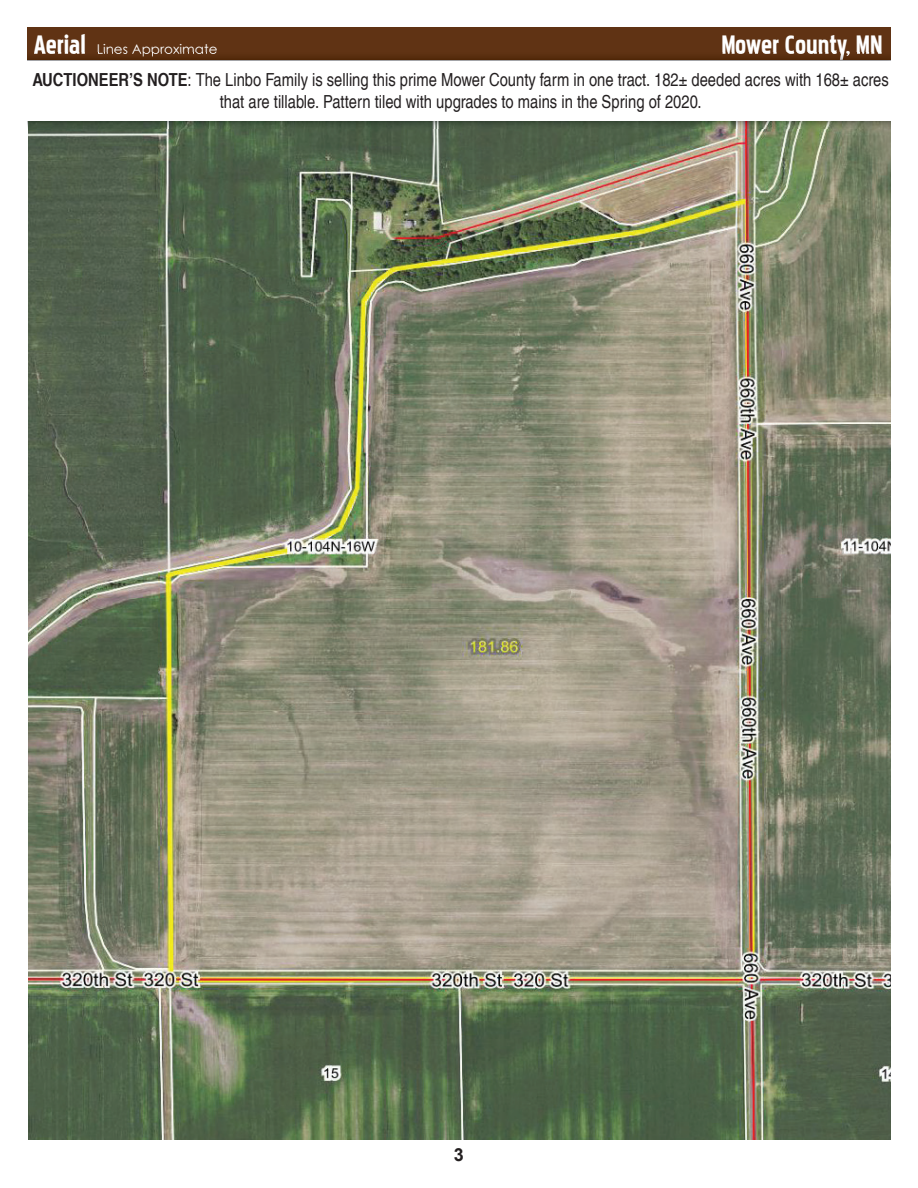
<style>
.page{position:relative;width:918px;height:1188px;background:#fff}
.page>*{position:absolute;margin:0;border:0;box-sizing:border-box;transform-origin:0 0}
.t1{font:33px "Pakenham";color:#fff}
.t2{font:condensed 18px/21.6px "Helvetica LT Pro";color:#231f20;text-align:center}
.t3{font:700 18px "Arial";color:#231f20}
.t4{font:13.5px "Century Gothic";color:#fff}
.s1{font-weight:700}
</style>
<div class="page">
<div style="left:27px;top:27px;width:864px;height:28px;background:#603314"></div>
<img style="left:29px;top:129px;width:862px;height:1011px">
<img style="left:27px;top:60px;width:864px;height:69px">
<img style="left:27px;top:55px;width:864px;height:5px">
<img style="left:34px;top:52px;width:51px;height:2px">
<img style="left:98px;top:52px;width:119px;height:4px">
<img style="left:217px;top:52px;width:665px;height:8px">
<div style="left:23px;top:61px;width:871px;height:60px;background:#fff"></div>
<h1 class="t1" style="left:34px;top:30px;width:54px">Aerial</h1>
<p class="t4" style="left:97px;top:39px;width:122px">Lines Approximate</p>
<h1 class="t1" style="left:721px;top:30px;width:163px">Mower County, MN</h1>
<p class="t2" style="left:33px;top:69px;width:858px"><span class="s1">AUCTIONEER’S NOTE</span>: The Linbo Family is selling this prime Mower County farm in one tract. 182± deeded acres with 168± acres that are tillable. Pattern tiled with upgrades to mains in the Spring of 2020.</p>
<p class="t3" style="left:454px;top:1143px;width:12px">3</p>
</div>
